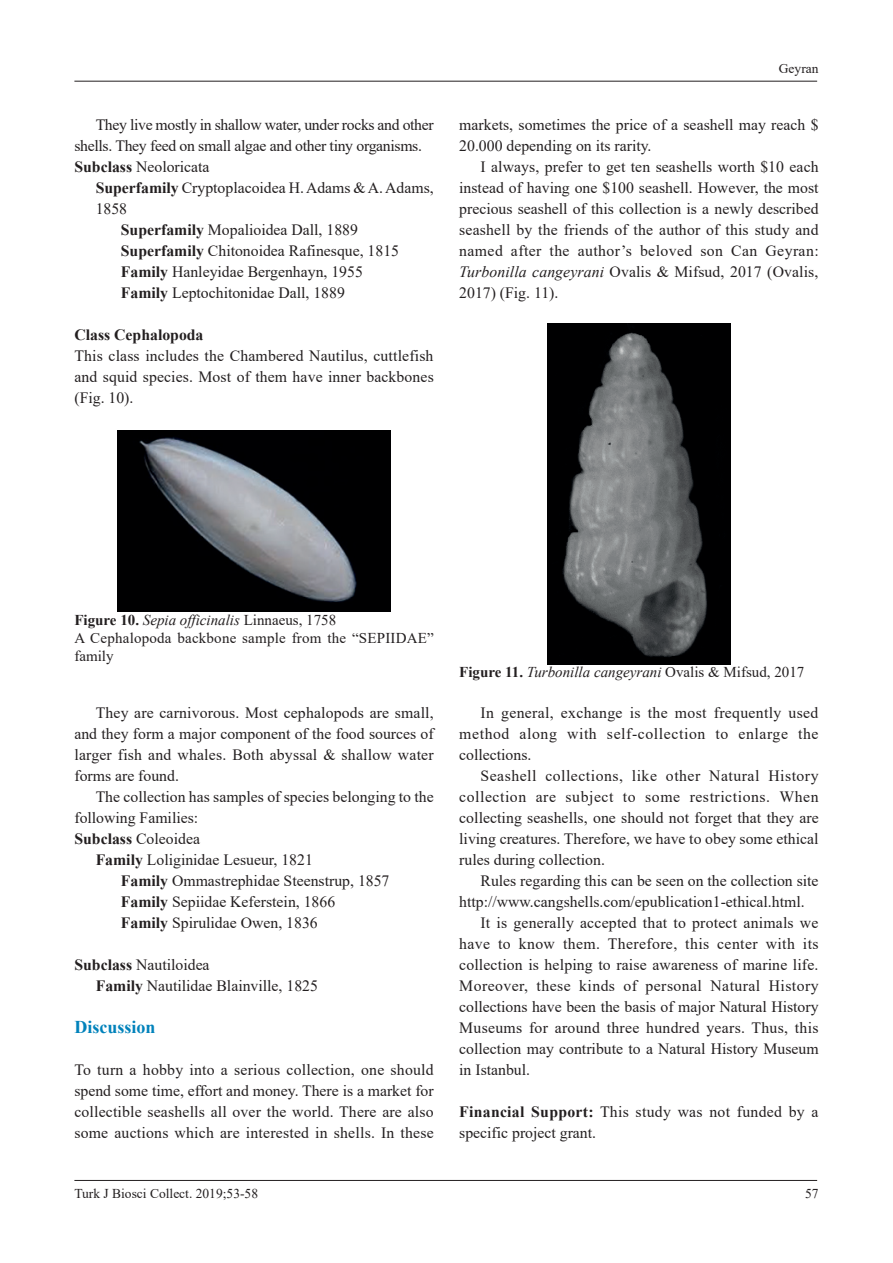
<style>
.page{position:relative;width:893px;height:1263px;background:#fff}
.page>*{position:absolute;margin:0;border:0;box-sizing:border-box;transform-origin:0 0}
.t1{font:700 18px "Times New Roman";color:#0082bb}
.t2{font:15.75px/21px "Times New Roman";color:#231f20;text-align:justify}
.t3{font:15.75px/21px "Times New Roman";letter-spacing:-.02em;color:#231f20}
.t4{font:15.75px "Times New Roman";letter-spacing:.03em;color:#231f20}
.t5{font:15.75px "Times New Roman";letter-spacing:.02em;color:#231f20}
.t6{font:15.75px "Times New Roman";letter-spacing:.025em;color:#231f20}
.t7{font:700 15.75px "Times New Roman";color:#231f20}
.t8{font:15px/18px "Times New Roman";letter-spacing:.015em;color:#231f20}
.t9{font:italic 15px "Times New Roman";color:#231f20}
.t10{font:13.5px "Times New Roman";color:#231f20}
.s1{font-weight:700}
.s2{font-style:italic}
.s3{font-weight:700;font-style:normal}
.s4{font-style:normal}
</style>
<div class="page">
<hr style="left:74px;top:81px;width:743px;height:1px;background:#231f20">
<hr style="left:74px;top:1180px;width:743px;height:1px;background:#231f20">
<img style="left:118px;top:431px;width:272px;height:181px">
<img style="left:547px;top:323px;width:183px;height:341px">
<p class="t3" style="left:74px;top:114px;width:361px;text-indent:21px">They live mostly in shallow water, under rocks and other shells. They feed on small algae and other tiny organisms.<br><span class="s1">Subclass</span> Neoloricata</p>
<p class="t2" style="left:96px;top:177px;width:340px"><span class="s1">Superfamily</span> Cryptoplacoidea H. Adams &amp; A. Adams,</p>
<p class="t2" style="left:96px;top:198px;width:33px">1858</p>
<p class="t2" style="left:121px;top:219px;width:239px"><span class="s1">Superfamily</span> Mopalioidea Dall, 1889</p>
<p class="t2" style="left:121px;top:240px;width:280px"><span class="s1">Superfamily</span> Chitonoidea Rafinesque, 1815</p>
<p class="t2" style="left:121px;top:261px;width:244px"><span class="s1">Family</span> Hanleyidae Bergenhayn, 1955</p>
<p class="t2" style="left:121px;top:282px;width:225px"><span class="s1">Family</span> Leptochitonidae Dall, 1889</p>
<p class="t7" style="left:74px;top:323px;width:131px">Class Cephalopoda</p>
<p class="t2" style="left:74px;top:345px;width:361px">This class includes the Chambered Nautilus, cuttlefish and squid species. Most of them have inner backbones (Fig. 10).</p>
<p class="t10" style="left:779px;top:59px;width:41px">Geyran</p>
<p class="t2" style="left:459px;top:114px;width:361px">markets, sometimes the price of a seashell may reach $<br>20.000 depending on its rarity.</p>
<p class="t2" style="left:459px;top:156px;width:361px;text-indent:21px">I always, prefer to get ten seashells worth $10 each instead of having one $100 seashell. However, the most precious seashell of this collection is a newly described seashell by the friends of the author of this study and named after the author’s beloved son Can Geyran:<br><span class="s2">Turbonilla cangeyrani</span> Ovalis &amp; Mifsud, 2017 (Ovalis, 2017) (Fig. 11).</p>
<p class="t8" style="left:74px;top:611px;width:361px"><span class="s1">Figure 10.</span> <span class="s2">Sepia officinalis</span> Linnaeus, 1758<br>A Cephalopoda backbone sample from the “SEPIIDAE” family</p>
<p class="t2" style="left:74px;top:702px;width:361px;text-indent:21px">They are carnivorous. Most cephalopods are small, and they form a major component of the food sources of larger fish and whales. Both abyssal &amp; shallow water forms are found.</p>
<p class="t2" style="left:96px;top:786px;width:340px">The collection has samples of species belonging to the</p>
<p class="t2" style="left:74px;top:807px;width:125px">following Families:</p>
<p class="t2" style="left:74px;top:828px;width:127px"><span class="s1">Subclass</span> Coleoidea</p>
<p class="t2" style="left:96px;top:849px;width:219px"><span class="s1">Family</span> Loliginidae Lesueur, 1821</p>
<p class="t2" style="left:121px;top:870px;width:270px"><span class="s1">Family</span> Ommastrephidae Steenstrup, 1857</p>
<p class="t2" style="left:121px;top:891px;width:216px"><span class="s1">Family</span> Sepiidae Keferstein, 1866</p>
<p class="t2" style="left:121px;top:912px;width:198px"><span class="s1">Family</span> Spirulidae Owen, 1836</p>
<p class="t2" style="left:96px;top:954px;width:224px;text-indent:-21px"><span class="s1">Subclass</span> Nautiloidea<br><span class="s1">Family</span> Nautilidae Blainville, 1825</p>
<p class="t1" style="left:74px;top:1014px;width:83px">Discussion</p>
<p class="t2" style="left:74px;top:1059px;width:361px">To turn a hobby into a serious collection, one should spend some time, effort and money. There is a market for collectible seashells all over the world. There are also some auctions which are interested in shells. In these</p>
<p class="t10" style="left:74px;top:1184px;width:185px">Turk J Biosci Collect. 2019;53-58</p>
<p class="t9" style="left:459px;top:662px;width:347px"><span class="s3">Figure 11.</span> Turbonilla cangeyrani <span class="s4">Ovalis &amp; Mifsud, 2017</span></p>
<p class="t2" style="left:459px;top:702px;width:361px;text-indent:21px">In general, exchange is the most frequently used method along with self-collection to enlarge the collections.</p>
<p class="t2" style="left:459px;top:765px;width:361px;text-indent:21px">Seashell collections, like other Natural History collection are subject to some restrictions. When collecting seashells, one should not forget that they are living creatures. Therefore, we have to obey some ethical rules during collection.</p>
<p class="t2" style="left:480px;top:870px;width:340px">Rules regarding this can be seen on the collection site</p>
<p class="t2" style="left:459px;top:891px;width:347px">http://www.cangshells.com/epublication1-ethical.html.</p>
<p class="t2" style="left:480px;top:912px;width:340px">It is generally accepted that to protect animals we</p>
<p class="t6" style="left:459px;top:932px;width:361px">have to know them. Therefore, this center with its</p>
<p class="t2" style="left:459px;top:954px;width:361px">collection is helping to raise awareness of marine life.</p>
<p class="t4" style="left:459px;top:974px;width:361px">Moreover, these kinds of personal Natural History</p>
<p class="t2" style="left:459px;top:996px;width:361px">collections have been the basis of major Natural History</p>
<p class="t5" style="left:459px;top:1016px;width:361px">Museums for around three hundred years. Thus, this</p>
<p class="t2" style="left:459px;top:1038px;width:361px">collection may contribute to a Natural History Museum</p>
<p class="t2" style="left:459px;top:1059px;width:72px">in Istanbul.</p>
<p class="t2" style="left:459px;top:1101px;width:361px"><span class="s1">Financial Support:</span> This study was not funded by a specific project grant.</p>
<p class="t10" style="left:805px;top:1184px;width:15px">57</p>
</div>
